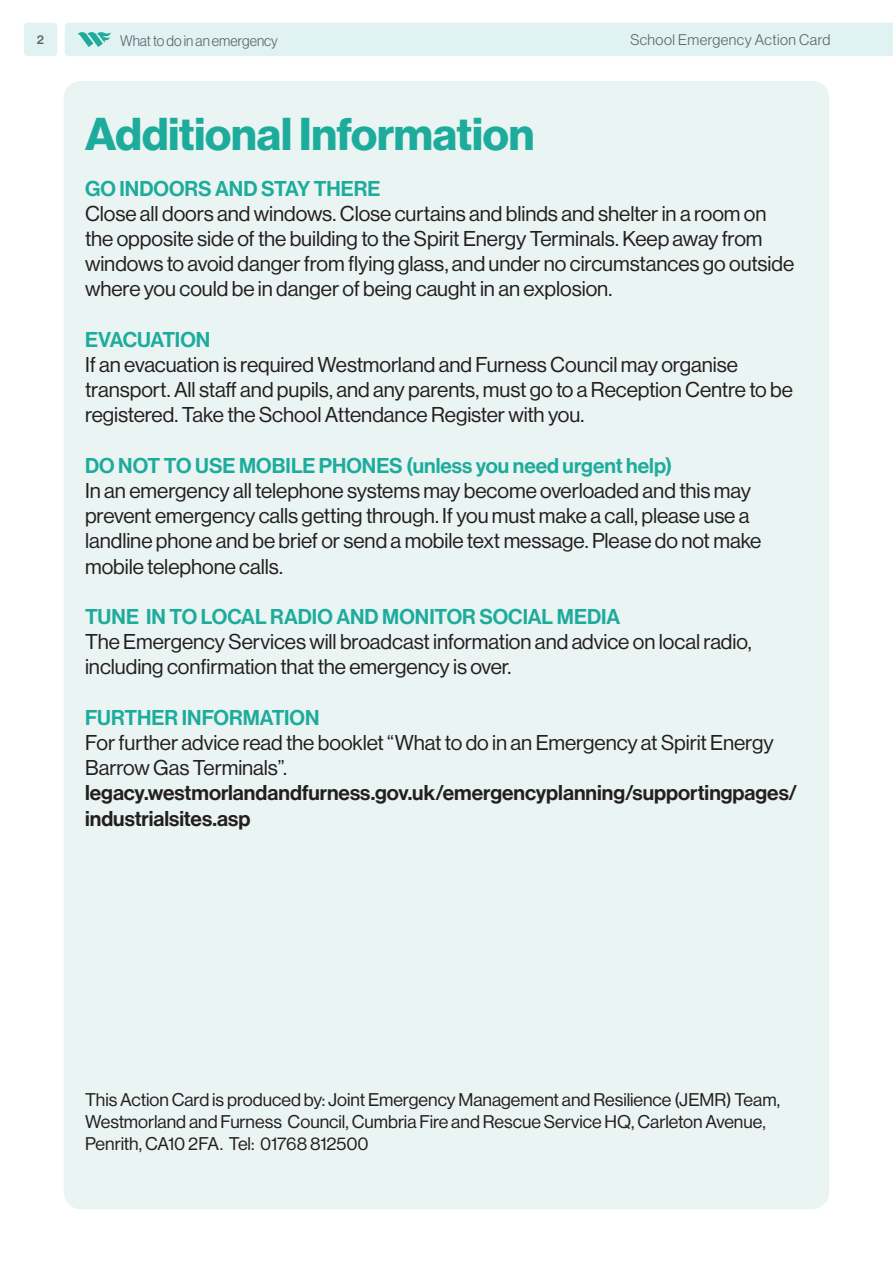
<style>
.page{position:relative;width:893px;height:1263px;background:#fff}
.page>*{position:absolute;margin:0;border:0;box-sizing:border-box;transform-origin:0 0}
.Sub_heading{font:45px "N Haas Grotesk DS Pro 75 Bd";color:#1dac9c}
.Sub_heading-2{font:21px/25.2px "N Haas Grotesk DS Pro 55 Rg";color:#231f20}
.Sub_heading-3{font:21px "N Haas Grotesk DS Pro 65 Md";color:#1dac9c}
.Sub_heading-4{font:21px/25.2px "N Haas Grotesk DS Pro 65 Md";color:#231f20}
.Sub_heading-5{font:18px/21.6px "N Haas Grotesk DS Pro 55 Rg";color:#231f20}
.t1{font:15px "N Haas Grotesk DS Pro 45 Lt";letter-spacing:.02em;color:#5b6071}
.t2{font:15px "N Haas Grotesk DS Pro 45 Lt";letter-spacing:.02em;color:#5b6071;scale:.95 1}
.t3{font:12px "N Haas Grotesk TX Pro 65 Md";color:#5b6071}
</style>
<div class="page">
<div style="left:64px;top:81px;width:765px;height:1128px;background:#eaf4f2;border-radius:17px"></div>
<div style="left:65px;top:23px;width:828px;height:33px;background:#e0f2f1"></div>
<div style="left:24px;top:23px;width:33px;height:33px;background:#e0f2f1;border-radius:4px"></div>
<p class="t3" style="left:37px;top:32px;width:9px">2</p>
<p class="t2" style="left:120px;top:32px;width:168px">What to do in an emergency</p>
<p class="t1" style="left:630px;top:31px;width:201px">School Emergency Action Card</p>
<p class="Sub_heading" style="left:85px;top:108px;width:451px">Additional Information</p>
<p class="Sub_heading-3" style="left:85px;top:176px;width:297px">GO INDOORS AND STAY THERE</p>
<p class="Sub_heading-2" style="left:85px;top:201px;width:711px">Close all doors and windows. Close curtains and blinds and shelter in a room on the opposite side of the building to the Spirit Energy Terminals. Keep away from windows to avoid danger from flying glass, and under no circumstances go outside where you could be in danger of being caught in an explosion.</p>
<p class="Sub_heading-3" style="left:85px;top:327px;width:127px">EVACUATION</p>
<p class="Sub_heading-2" style="left:85px;top:352px;width:709px">If an evacuation is required Westmorland and Furness Council may organise transport. All staff and pupils, and any parents, must go to a Reception Centre to be registered. Take the School Attendance Register with you.</p>
<p class="Sub_heading-3" style="left:85px;top:453px;width:589px">DO NOT TO USE MOBILE PHONES (unless you need urgent help)</p>
<p class="Sub_heading-2" style="left:85px;top:478px;width:678px">In an emergency all telephone systems may become overloaded and this may prevent emergency calls getting through. If you must make a call, please use a landline phone and be brief or send a mobile text message. Please do not make mobile telephone calls.</p>
<p class="Sub_heading-3" style="left:85px;top:604px;width:537px">TUNE IN TO LOCAL RADIO AND MONITOR SOCIAL MEDIA</p>
<p class="Sub_heading-2" style="left:85px;top:629px;width:668px">The Emergency Services will broadcast information and advice on local radio, including confirmation that the emergency is over.</p>
<p class="Sub_heading-3" style="left:85px;top:705px;width:236px">FURTHER INFORMATION</p>
<p class="Sub_heading-2" style="left:85px;top:730px;width:690px">For further advice read the booklet “What to do in an Emergency at Spirit Energy<br>Barrow Gas Terminals”.</p>
<p class="Sub_heading-4" style="left:85px;top:781px;width:714px">legacy.westmorlandandfurness.gov.uk/emergencyplanning/supportingpages/ industrialsites.asp</p>
<p class="Sub_heading-5" style="left:85px;top:1089px;width:697px">This Action Card is produced by: Joint Emergency Management and Resilience (JEMR) Team,<br>Westmorland and Furness Council, Cumbria Fire and Rescue Service HQ, Carleton Avenue,<br>Penrith, CA10 2FA. Tel: 01768 812500</p>
</div>
